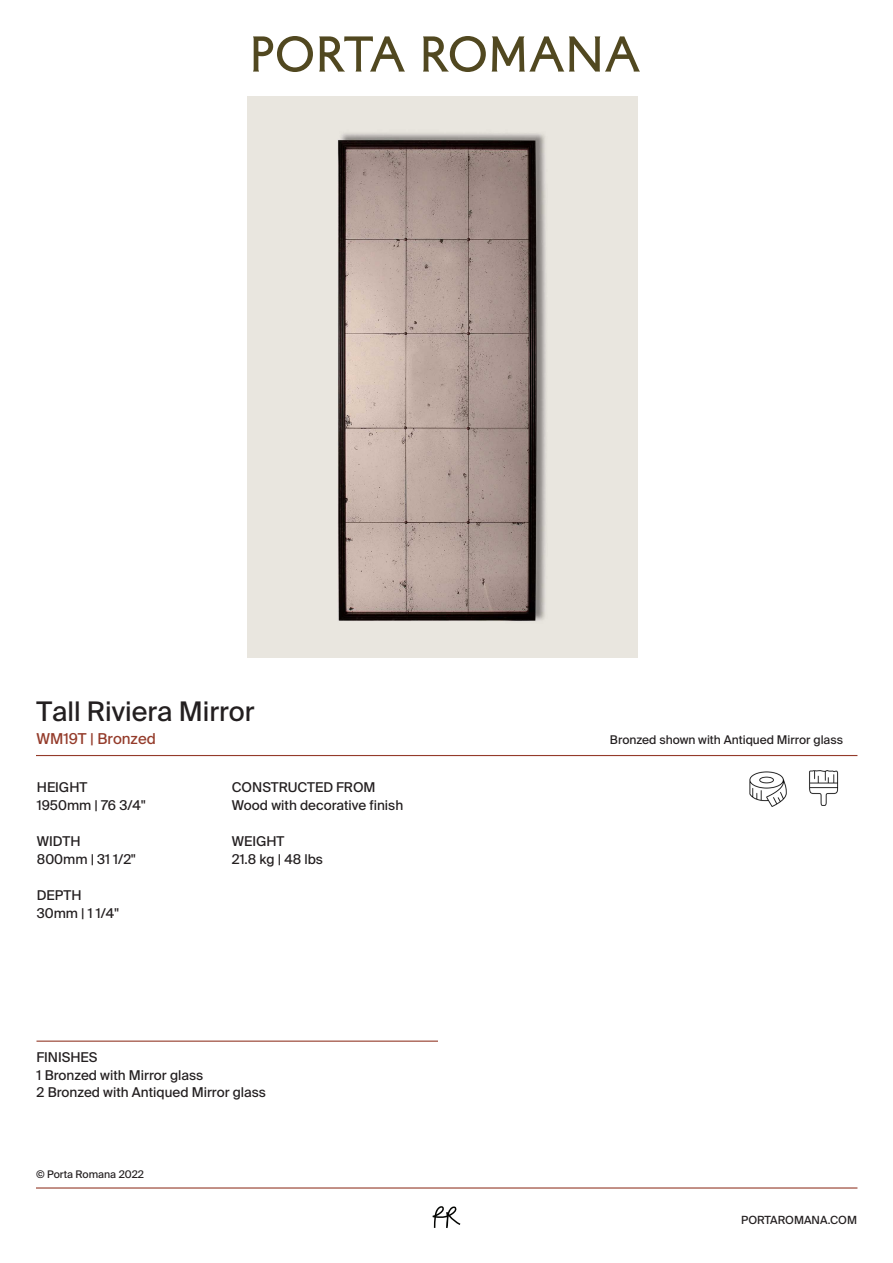
<style>
.page{position:relative;width:893px;height:1263px;background:#fff}
.page>*{position:absolute;margin:0;border:0;box-sizing:border-box;transform-origin:0 0}
.t1{font:27px "Suisse Intl";color:#231f20}
.t2{font:15px "Suisse Intl";color:#943b2a}
.t3{font:13.5px/18px "Suisse Intl";color:#231f20}
.t4{font:12px "Suisse Intl";color:#231f20}
.t5{font:11.25px "Suisse Intl";color:#231f20}
.t6{font:10.5px "Suisse Intl";color:#231f20}
</style>
<div class="page">
<hr style="left:36px;top:755px;width:821px;height:1px;background:#943b2a">
<svg style="left:253px;top:36px;width:60px;height:36px"></svg>
<svg style="left:319px;top:36px;width:86px;height:36px"></svg>
<svg style="left:423px;top:36px;width:63px;height:36px"></svg>
<svg style="left:492px;top:36px;width:148px;height:36px"></svg>
<hr style="left:36px;top:1040px;width:402px;height:2px;background:#943b2a">
<svg style="left:433px;top:1206px;width:27px;height:22px"></svg>
<hr style="left:36px;top:1187px;width:821px;height:1px;background:#943b2a">
<img style="left:749px;top:772px;width:38px;height:35px">
<img style="left:809px;top:771px;width:30px;height:35px">
<img style="left:248px;top:96px;width:389px;height:561px">
<h1 class="t1" style="left:36px;top:695px;width:220px">Tall Riviera Mirror</h1>
<p class="t2" style="left:36px;top:730px;width:121px">WM19T | Bronzed</p>
<p class="t4" style="left:610px;top:733px;width:235px">Bronzed shown with Antiqued Mirror glass</p>
<p class="t3" style="left:37px;top:778px;width:110px">HEIGHT<br>1950mm | 76 3/4"</p>
<p class="t3" style="left:37px;top:832px;width:100px">WIDTH<br>800mm | 31 1/2"</p>
<p class="t3" style="left:37px;top:886px;width:83px">DEPTH<br>30mm | 1 1/4"</p>
<p class="t3" style="left:232px;top:778px;width:173px">CONSTRUCTED FROM<br>Wood with decorative finish</p>
<p class="t3" style="left:232px;top:832px;width:93px">WEIGHT<br>21.8 kg | 48 lbs</p>
<p class="t3" style="left:36px;top:1048px;width:168px">FINISHES<br>1 Bronzed with Mirror glass</p>
<p class="t3" style="left:37px;top:1083px;width:231px">2 Bronzed with Antiqued Mirror glass</p>
<p class="t6" style="left:36px;top:1168px;width:109px">© Porta Romana 2022</p>
<p class="t5" style="left:741px;top:1213px;width:117px">PORTAROMANA.COM</p>
</div>
